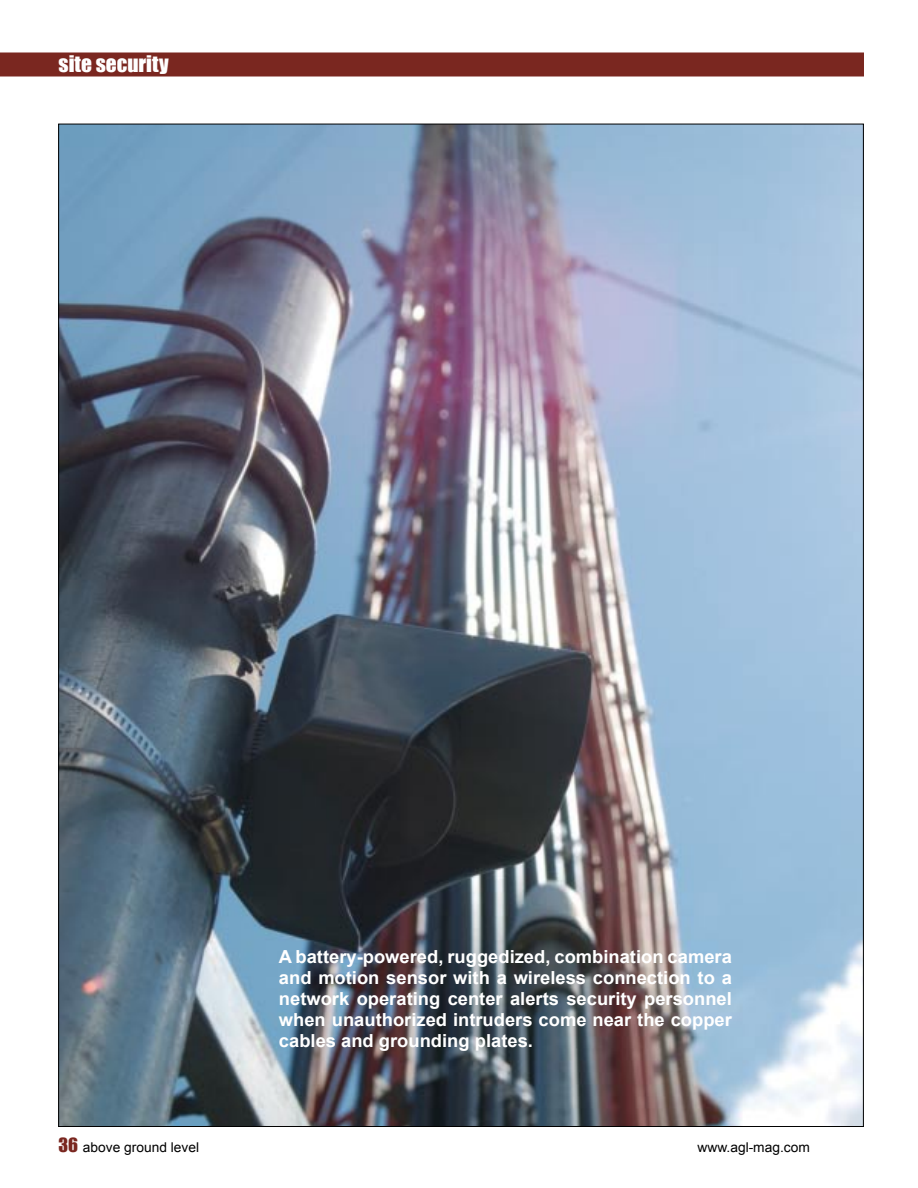
<style>
.page{position:relative;width:918px;height:1188px;background:#fff}
.page>*{position:absolute;margin:0;border:0;box-sizing:border-box;transform-origin:0 0}
.t1{font:21px "Impact";color:#fff}
.t2{font:700 18px/21px "Arial";color:#fff;text-align:justify}
.t3{font:13.5px "Arial";color:#000}
.s1{font-family:"Impact";font-size:18px;color:#7a2720}
</style>
<div class="page">
<svg style="left:0;top:52px;width:864px;height:25px"></svg>
<img style="left:60px;top:126px;width:802px;height:999px">
<p class="t1" style="left:59px;top:47px;width:112px">SITE SECURITY</p>
<p class="t2" style="left:279px;top:946px;width:455px">A battery-powered, ruggedized, combination camera and motion sensor with a wireless connection to a network operating center alerts security personnel when unauthorized intruders come near the copper cables and grounding plates.</p>
<p class="t3" style="left:58px;top:1139px;width:142px"><span class="s1">36</span> above ground level</p>
<p class="t3" style="left:697px;top:1139px;width:114px">www.agl-mag.com</p>
</div>
